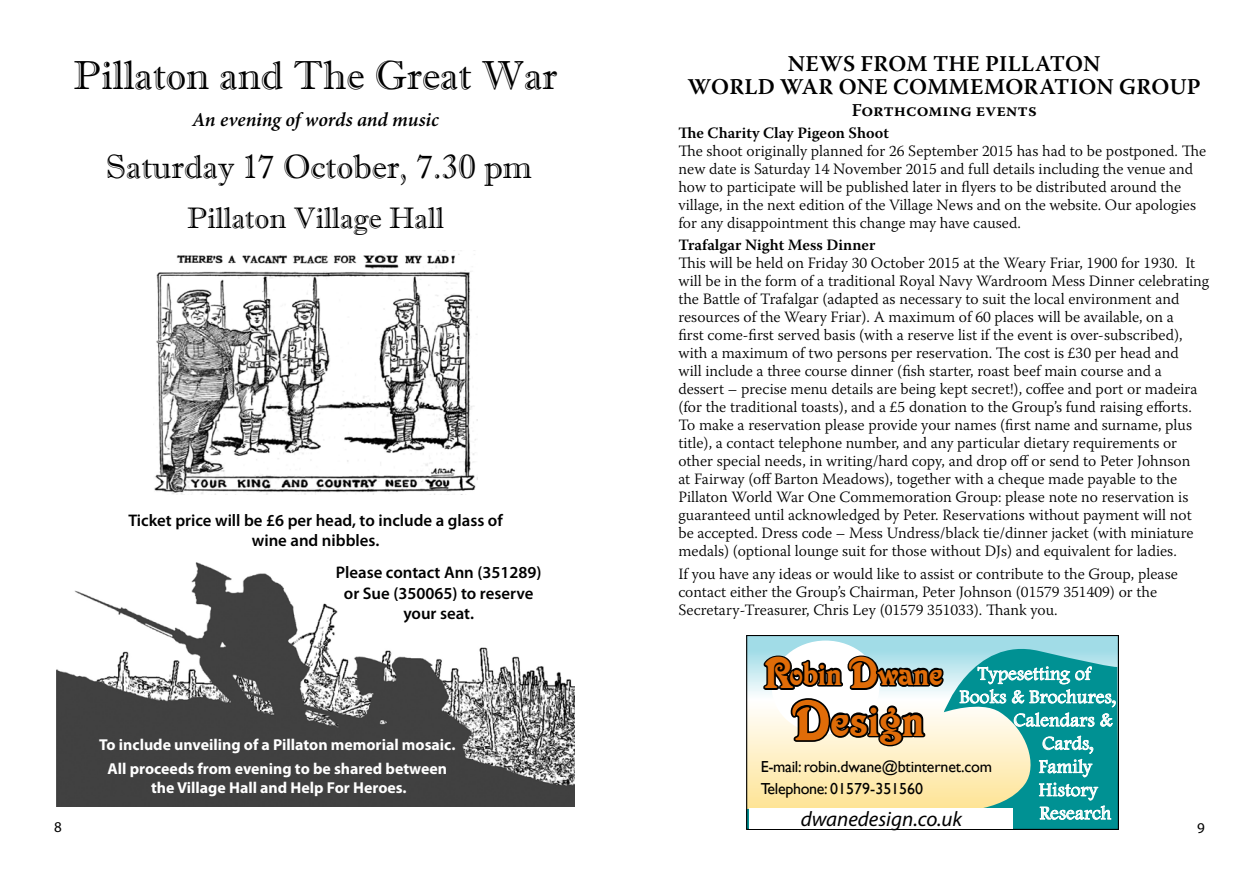
<style>
.page{position:relative;width:1259px;height:893px;background:#fff}
.page>*{position:absolute;margin:0;border:0;box-sizing:border-box;transform-origin:0 0}
.t1{font:47.85px "Victorian D";letter-spacing:.01em;color:#e06c08}
.t2{font:40.65px "Imprint MT Shadow";color:#000}
.t3{font:34.2px "Victorian D";color:#e06c08}
.t4{font:33.6px "Imprint MT Shadow";color:#000}
.t5{font:29.7px "Imprint MT Shadow";color:#000}
.t6{font:600 22.5px "Warnock Pro";letter-spacing:.01em;color:#000}
.t7{font:italic 21px "Myriad Pro";color:#000}
.t8{font:italic 600 19.8px "Minion Pro";letter-spacing:-.005em;color:#000}
.t9{font:19.35px "Footlight MT Light";letter-spacing:.01em;color:#fff}
.t10{font:600 18px "Warnock Pro";color:#000}
.t11{font:600 16.8px/20.2px "Myriad Pro";color:#000;text-align:center}
.t12{font:700 15.9px/24.6px "Myriad Pro";color:#fff;text-align:center}
.t13{font:15.9px/22.8px "Gill Sans";letter-spacing:-.01em;color:#000}
.t14{font:300 15.75px/18px "Warnock Pro";color:#000}
.t15{font:600 15.75px "Warnock Pro";color:#000}
.t16{font:15px "Myriad Pro";color:#000}
.t17{font:11.4px "Gill Sans";color:#000}
.s1{font-size:45.6px}
.s2{font-size:59.25px}
</style>
<div class="page">
<img style="left:56px;top:562px;width:518px;height:245px">
<img style="left:153px;top:254px;width:325px;height:240px">
<svg style="left:748px;top:637px;width:368px;height:190px;background:#aed3b8"></svg>
<svg style="left:959px;top:666px;width:156px;height:61px;background:#50b3b3"></svg>
<svg style="left:1039px;top:736px;width:54px;height:41px;background:#42adaf"></svg>
<svg style="left:1039px;top:783px;width:72px;height:37px;background:#46afb0"></svg>
<svg style="left:760px;top:642px;width:186px;height:134px"></svg>
<div style="left:746px;top:635px;width:372px;height:194px;border:1px solid #000"></div>
<div style="left:749px;top:808px;width:264px;height:20px;background:#fff"></div>
<h3 class="t6" style="left:788px;top:50px;width:35px">News</h3>
<h3 class="t6" style="left:860px;top:50px;width:32px">from</h3>
<h3 class="t6" style="left:933px;top:50px;width:17px">the</h3>
<h3 class="t6" style="left:985px;top:50px;width:30px">Pillaton</h3>
<h2 class="t2" style="left:74px;top:51px;width:485px">Pillaton and The Great War</h2>
<p class="t8" style="left:192px;top:108px;width:248px">An evening of words and music</p>
<h3 class="t4" style="left:106px;top:147px;width:428px">Saturday 17 October, 7.30 pm</h3>
<h3 class="t5" style="left:187px;top:200px;width:258px">Pillaton Village Hall</h3>
<h3 class="t6" style="left:688px;top:73px;width:40px">World</h3>
<h3 class="t6" style="left:780px;top:73px;width:147px">War One Commemoration</h3>
<h3 class="t6" style="left:1119px;top:73px;width:17px">Group</h3>
<p class="t10" style="left:851px;top:99px;width:186px">Forthcoming events</p>
<p class="t15" style="left:678px;top:123px;width:212px">The Charity Clay Pigeon Shoot</p>
<p class="t14" style="left:678px;top:142px;width:529px">The shoot originally planned for 26 September 2015 has had to be postponed. The new date is Saturday 14 November 2015 and full details including the venue and how to participate will be published later in flyers to be distributed around the village, in the next edition of the Village News and on the website. Our apologies for any disappointment this change may have caused.</p>
<p class="t15" style="left:678px;top:236px;width:199px">Trafalgar Night Mess Dinner</p>
<p class="t14" style="left:678px;top:254px;width:532px">This will be held on Friday 30 October 2015 at the Weary Friar, 1900 for 1930. It will be in the form of a traditional Royal Navy Wardroom Mess Dinner celebrating the Battle of Trafalgar (adapted as necessary to suit the local environment and resources of the Weary Friar). A maximum of 60 places will be available, on a<br>first come-first served basis (with a reserve list if the event is over-subscribed), with a maximum of two persons per reservation. The cost is £30 per head and<br>will include a three course dinner (fish starter, roast beef main course and a dessert – precise menu details are being kept secret!), coffee and port or madeira (for the traditional toasts), and a £5 donation to the Group’s fund raising efforts.<br>To make a reservation please provide your names (first name and surname, plus title), a contact telephone number, and any particular dietary requirements or other special needs, in writing/hard copy, and drop off or send to Peter Johnson<br>at Fairway (off Barton Meadows), together with a cheque made payable to the Pillaton World War One Commemoration Group: please note no reservation is guaranteed until acknowledged by Peter. Reservations without payment will not be accepted. Dress code – Mess Undress/black tie/dinner jacket (with miniature medals) (optional lounge suit for those without DJs) and equivalent for ladies.</p>
<p class="t14" style="left:678px;top:564px;width:501px">If you have any ideas or would like to assist or contribute to the Group, please contact either the Group’s Chairman, Peter Johnson (01579 351409) or the<br>Secretary-Treasurer, Chris Ley (01579 351033). Thank you.</p>
<h3 class="t3" style="left:764px;top:656px;width:180px"><span class="s1">R</span>obin <span class="s1">D</span>wane</h3>
<p class="t11" style="left:128px;top:510px;width:376px">Ticket price will be £6 per head, to include a glass of wine and nibbles.</p>
<p class="t11" style="left:336px;top:563px;width:207px">Please contact Ann (351289) or Sue (350065) to reserve your seat.</p>
<p class="t9" style="left:977px;top:662px;width:115px">Typesetting of</p>
<p class="t9" style="left:959px;top:685px;width:158px">Books &amp; Brochures,</p>
<p class="t9" style="left:1013px;top:708px;width:100px">Calendars &amp;</p>
<p class="t9" style="left:1042px;top:732px;width:52px">Cards,</p>
<p class="t9" style="left:1038px;top:755px;width:55px">Family</p>
<p class="t9" style="left:1038px;top:778px;width:60px">History</p>
<p class="t17" style="left:756px;top:812px;width:253px">9 Barton Meadow, Pillaton, Saltash, Cornwall, PL12 6SE</p>
<h1 class="t1" style="left:792px;top:696px;width:133px"><span class="s2">D</span>esign</h1>
<p class="t12" style="left:99px;top:732px;width:358px">To include unveiling of a Pillaton memorial mosaic.<br>All proceeds from evening to be shared between</p>
<p class="t12" style="left:151px;top:776px;width:257px">the Village Hall and Help For Heroes.</p>
<p class="t13" style="left:760px;top:755px;width:233px">E-mail: robin.dwane@btinternet.com<br>Telephone: 01579-351560</p>
<p class="t9" style="left:1039px;top:801px;width:73px">Research</p>
<h3 class="t7" style="left:800px;top:808px;width:163px">dwanedesign.co.uk</h3>
<p class="t16" style="left:54px;top:819px;width:9px">8</p>
<p class="t16" style="left:1197px;top:820px;width:9px">9</p>
</div>
